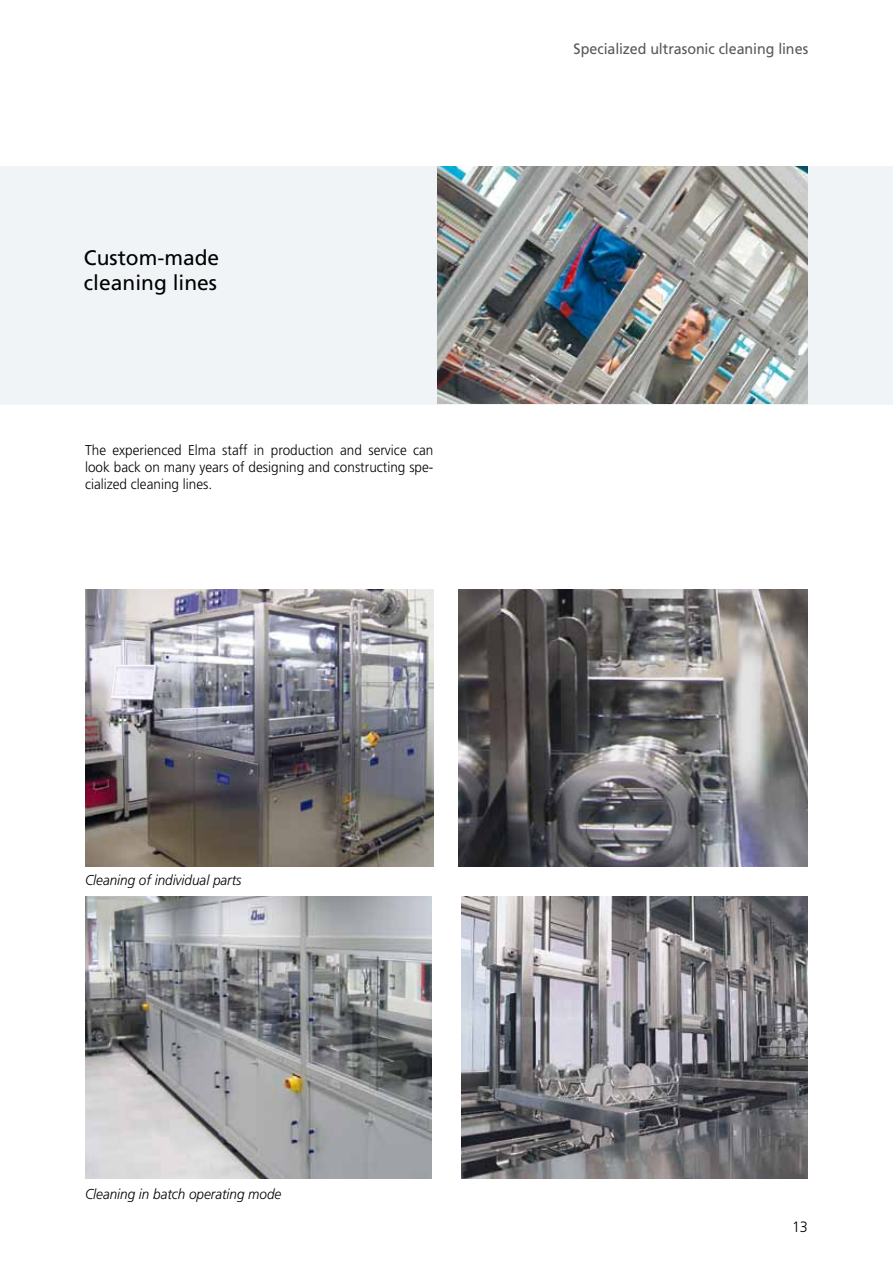
<style>
.page{position:relative;width:893px;height:1263px;background:#fff}
.page>*{position:absolute;margin:0;border:0;box-sizing:border-box;transform-origin:0 0}
.t1{font:21px/25.2px "Frutiger";color:#000}
.t2{font:15px "Frutiger";letter-spacing:-.005em;color:#58585a;scale:.95 1}
.t3{font:300 15px "Frutiger";color:#000;scale:.96 1}
.t4{font:300 14.25px/17.1px "Frutiger";color:#000;text-align:justify;scale:.95 1}
.t5{font:italic 300 14.25px "Frutiger";color:#000;scale:.95 1}
</style>
<div class="page">
<div style="left:0;top:167px;width:892px;height:238px;background:#f1f4f6"></div>
<img style="left:459px;top:589px;width:349px;height:277px">
<img style="left:85px;top:589px;width:348px;height:277px">
<img style="left:85px;top:896px;width:347px;height:282px">
<img style="left:461px;top:896px;width:347px;height:282px">
<img style="left:437px;top:166px;width:371px;height:238px">
<h1 class="t1" style="left:84px;top:245px;width:137px">Custom-made cleaning lines</h1>
<p class="t4" style="left:85px;top:442px;width:368px">The experienced Elma staff in production and service can look back on many years of designing and constructing spe&shy;cialized cleaning lines.</p>
<p class="t2" style="left:574px;top:40px;width:249px">Specialized ultrasonic cleaning lines</p>
<p class="t5" style="left:85px;top:872px;width:166px">Cleaning of individual parts</p>
<p class="t5" style="left:85px;top:1185px;width:208px">Cleaning in batch operating mode</p>
<p class="t3" style="left:792px;top:1218px;width:18px">13</p>
</div>
